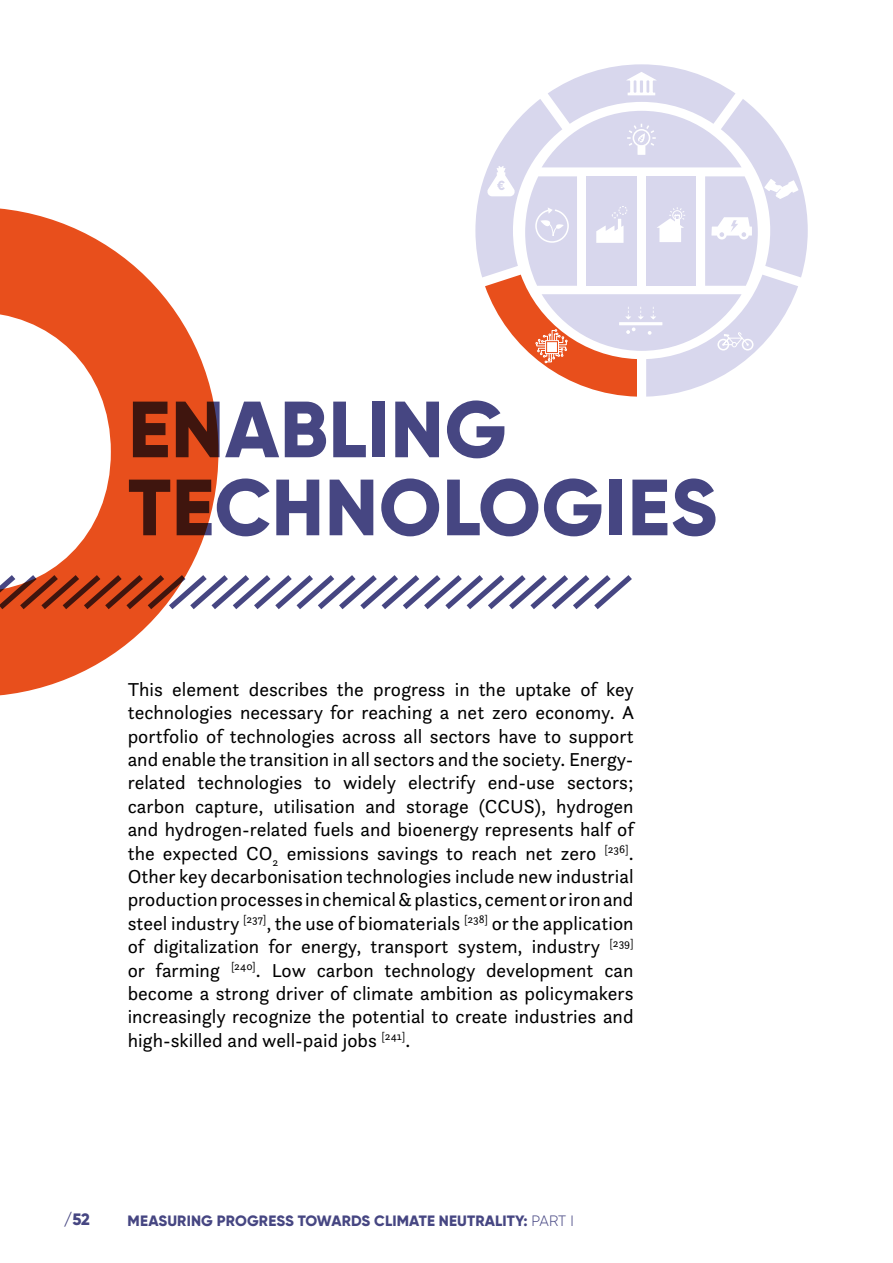
<style>
.page{position:relative;width:893px;height:1263px;background:#fff}
.page>*{position:absolute;margin:0;border:0;box-sizing:border-box;transform-origin:0 0}
.t1{font:800 79.5px/78px "Gilroy";letter-spacing:.01em;color:#464682}
.body_intro{font:19.5px/23.4px "Questa Sans";color:#000;text-align:justify}
.t2{font:800 16.5px "Gilroy";color:#464682}
.t3{font:800 15px "Gilroy";letter-spacing:.01em;color:#464682}
.s1{font-weight:300}
</style>
<div class="page">
<svg style="left:0;top:208px;width:218px;height:488px;fill:#e84f1c"></svg>
<svg style="left:0;top:570px;width:632px;height:41px"></svg>
<svg style="left:475px;top:64px;width:333px;height:333px"></svg>
<h1 class="t1" style="left:128px;top:390px;width:590px">ENABLING<br>TECHNOLOGIES</h1>
<p class="body_intro" style="left:128px;top:677px;width:508px">This element describes the progress in the uptake of key technologies necessary for reaching a net zero economy. A portfolio of technologies across all sectors have to support and enable the transition in all sectors and the society. Energy&shy;related technologies to widely electrify end-use sectors; carbon capture, utilisation and storage (CCUS), hydrogen and hydrogen-related fuels and bioenergy represents half of the expected CO<sub>2</sub> emissions savings to reach net zero <sup>[236]</sup>.<br>Other key decarbonisation technologies include new industrial production processes in chemical &amp; plastics, cement or iron and steel industry <sup>[237]</sup>, the use of biomaterials <sup>[238]</sup> or the application of digitalization for energy, transport system, industry <sup>[239] </sup>or farming <sup>[240]</sup>. Low carbon technology development can become a strong driver of climate ambition as policymakers increasingly recognize the potential to create industries and high-skilled and well-paid jobs <sup>[241]</sup>.</p>
<p class="t2" style="left:64px;top:1209px;width:28px">/52</p>
<p class="t3" style="left:128px;top:1211px;width:448px">MEASURING PROGRESS TOWARDS CLIMATE NEUTRALITY: <span class="s1">PART I</span></p>
</div>
